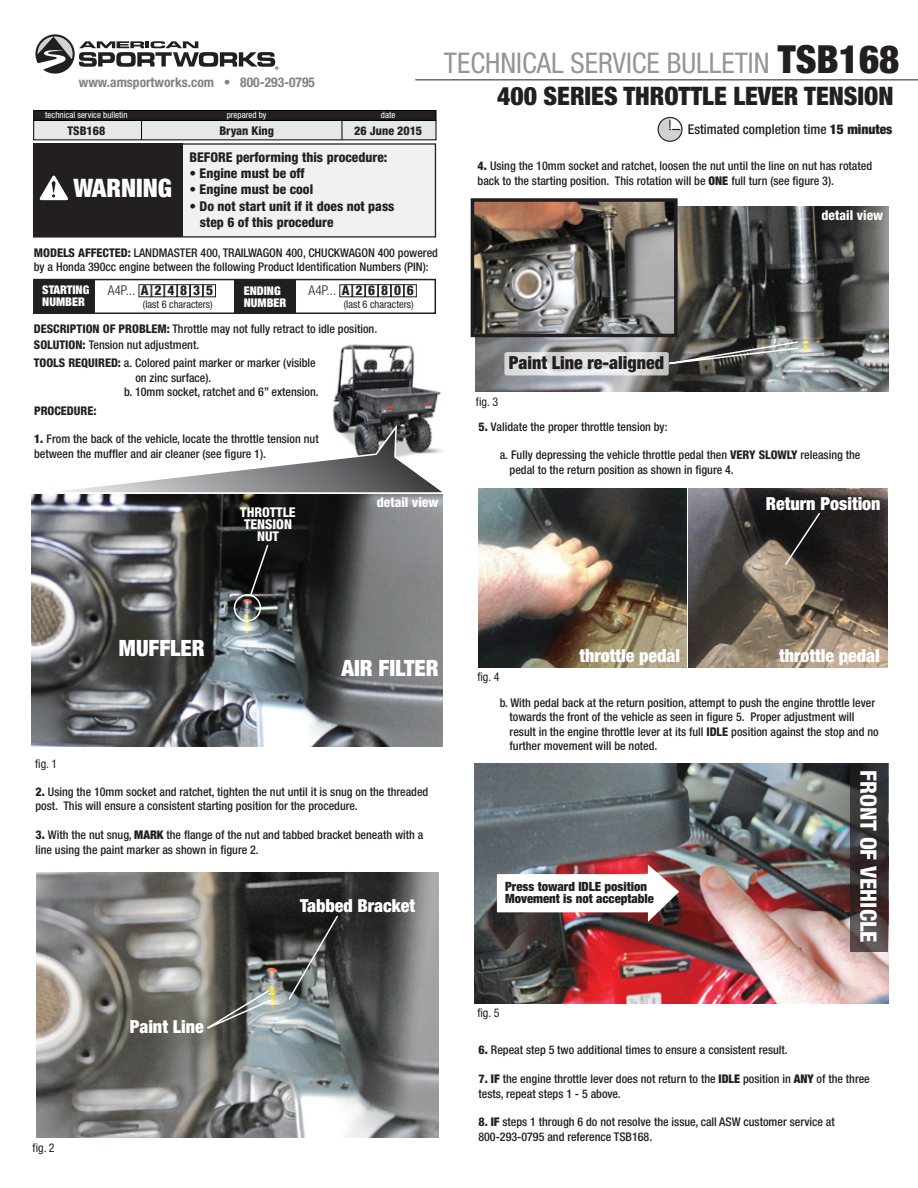
<style>
.page{position:relative;width:918px;height:1188px;background:#fff}
.page>*{position:absolute;margin:0;border:0;box-sizing:border-box;transform-origin:0 0}
.t1{font:condensed 28.5px "Helvetica Neue";color:#939598}
.t2{font:900 condensed 25.5px "Helvetica Neue";color:#231f20}
.t3{font:900 condensed 25.5px "Helvetica Neue";color:#fff}
.t4{font:900 condensed 22.5px "Helvetica Neue";color:#fff}
.t5{font:800 condensed 22.5px "Helvetica Neue";color:#fff}
.t6{font:900 condensed 18px "Helvetica Neue";color:#fff}
.t7{font:900 condensed 18px "Helvetica Neue";color:#231f20}
.t8{font:800 condensed 13.5px/16.2px "Helvetica Neue";color:#231f20}
.t9{font:800 condensed 13.5px/12px "Helvetica Neue";color:#fff;text-align:center}
.t10{font:700 condensed 13.5px "Helvetica Neue";color:#808285}
.t11{font:500 condensed 13.5px "Helvetica Neue";color:#231f20}
.t12{font:300 condensed 13.5px "Helvetica Neue";color:#231f20}
.t13{font:900 condensed 12.75px/12px "Helvetica Neue";color:#231f20}
.t14{font:500 condensed 12px/14.4px "Helvetica Neue";color:#231f20}
.t15{font:800 condensed 12px "Helvetica Neue";color:#231f20}
.t16{font:900 condensed 12px/12px "Helvetica Neue";color:#fff}
.t17{font:condensed 12px "Helvetica Neue";color:#231f20}
.t18{font:condensed 10.5px "Helvetica Neue";color:#231f20}
.t19{font:condensed 9px "Helvetica Neue";color:#fff}
.s1{font-weight:900;font-size:38.85px;color:#231f20}
.s2{font-weight:900}
.s3{font-weight:800}
</style>
<div class="page">
<img style="left:332px;top:344px;width:109px;height:78px">
<div style="left:33px;top:143px;width:403px;height:95px;background:#f1f1f2;border:1px solid #231f20"></div>
<img style="left:36px;top:872px;width:403px;height:265px">
<div style="left:33px;top:120px;width:403px;height:20px;background:#e6e7e8"></div>
<div style="left:33px;top:110px;width:403px;height:11px;background:#231f20;border:1px solid #000"></div>
<svg style="left:141px;top:120px;width:1px;height:20px"></svg>
<svg style="left:342px;top:120px;width:1px;height:20px"></svg>
<img style="left:475px;top:763px;width:413px;height:240px">
<img style="left:476px;top:206px;width:412px;height:185px">
<svg style="left:851px;top:763px;width:37px;height:188px;background:#3a3435"></svg>
<svg style="left:504px;top:352px;width:165px;height:23px;background:#dedede"></svg>
<img style="left:32px;top:494px;width:410px;height:253px">
<hr style="left:415px;top:80px;width:503px;height:1px;background:#231f20">
<svg style="left:35px;top:34px;width:243px;height:40px"></svg>
<svg style="left:188px;top:989px;width:84px;height:49px;background:#7b7e79"></svg>
<svg style="left:668px;top:340px;width:132px;height:25px;background:#737471"></svg>
<svg style="left:35px;top:422px;width:408px;height:73px"></svg>
<img style="left:689px;top:489px;width:198px;height:179px">
<img style="left:478px;top:489px;width:209px;height:179px">
<svg style="left:784px;top:511px;width:38px;height:56px;background:#2a2827"></svg>
<div style="left:34px;top:143px;width:149px;height:94px;background:#231f20"></div>
<svg style="left:39px;top:175px;width:29px;height:25px"></svg>
<svg style="left:249px;top:543px;width:21px;height:54px"></svg>
<div style="left:234px;top:594px;width:27px;height:28px;border:2px solid #fff;border-radius:50%"></div>
<img style="left:476px;top:203px;width:197px;height:129px">
<div style="left:471px;top:198px;width:207px;height:139px;border:4px solid #231f20"></div>
<div style="left:658px;top:117px;width:24px;height:24px;background:#cfd1d2;border-radius:50%"></div>
<div style="left:658px;top:117px;width:25px;height:25px;border:1px solid #231f20;border-radius:50%"></div>
<svg style="left:669px;top:119px;width:12px;height:20px"></svg>
<svg style="left:287px;top:914px;width:52px;height:87px;background:#505352"></svg>
<img style="left:497px;top:865px;width:182px;height:57px">
<div style="left:34px;top:280px;width:61px;height:33px;background:#231f20"></div>
<div style="left:234px;top:280px;width:61px;height:33px;background:#231f20"></div>
<div style="left:177px;top:285px;width:13px;height:12px;border:1px solid #231f20"></div>
<div style="left:190px;top:285px;width:13px;height:12px;border:1px solid #231f20"></div>
<div style="left:203px;top:285px;width:13px;height:12px;border:1px solid #231f20"></div>
<div style="left:352px;top:285px;width:13px;height:12px;border:1px solid #231f20"></div>
<div style="left:365px;top:285px;width:13px;height:12px;border:1px solid #231f20"></div>
<div style="left:378px;top:285px;width:13px;height:12px;border:1px solid #231f20"></div>
<div style="left:391px;top:285px;width:13px;height:12px;border:1px solid #231f20"></div>
<div style="left:404px;top:285px;width:13px;height:12px;border:1px solid #231f20"></div>
<div style="left:33px;top:279px;width:403px;height:35px;border:2px solid #231f20"></div>
<p class="t10" style="left:79px;top:74px;width:238px">www.amsportworks.com • 800-293-0795</p>
<p class="t19" style="left:45px;top:110px;width:84px">technical service bulletin</p>
<p class="t19" style="left:227px;top:110px;width:41px">prepared by</p>
<p class="t19" style="left:381px;top:110px;width:16px">date</p>
<p class="t8" style="left:189px;top:149px;width:200px">BEFORE performing this procedure:</p>
<p class="t8" style="left:189px;top:165px;width:117px">• Engine must be off</p>
<p class="t8" style="left:189px;top:181px;width:125px">• Engine must be cool</p>
<p class="t8" style="left:200px;top:197px;width:196px;text-indent:-11px">• Do not start unit if it does not pass step 6 of this procedure</p>
<p class="t15" style="left:68px;top:123px;width:39px">TSB168</p>
<p class="t15" style="left:219px;top:123px;width:56px">Bryan King</p>
<p class="t15" style="left:354px;top:123px;width:69px">26 June 2015</p>
<h2 class="t3" style="left:73px;top:172px;width:100px">WARNING</h2>
<h1 class="t1" style="left:444px;top:46px;width:457px">TECHNICAL SERVICE BULLETIN <span class="s1">TSB168</span></h1>
<h2 class="t2" style="left:497px;top:80px;width:398px">400 SERIES THROTTLE LEVER TENSION</h2>
<p class="t11" style="left:688px;top:121px;width:206px">Estimated completion time <span class="s2">15 minutes</span></p>
<p class="t14" style="left:478px;top:159px;width:396px"><span class="s3">4</span><span class="s2">.</span> Using the 10mm socket and ratchet, loosen the nut until the line on nut has rotated back to the starting position. This rotation will be <span class="s2">ONE</span> full turn (see figure 3).</p>
<p class="t9" style="left:822px;top:208px;width:63px">detail view</p>
<p class="t14" style="left:34px;top:245px;width:406px"><span class="s3">MODELS AFFECTED:</span> LANDMASTER 400, TRAILWAGON 400, CHUCKWAGON 400 powered by a Honda 390cc engine between the following Product Identification Numbers (PIN):</p>
<p class="t16" style="left:42px;top:284px;width:49px">STARTING</p>
<p class="t12" style="left:108px;top:283px;width:107px">A4P...<span class="s3">A24835</span></p>
<p class="t16" style="left:42px;top:296px;width:44px">NUMBER</p>
<p class="t16" style="left:244px;top:285px;width:44px">ENDING<br>NUMBER</p>
<p class="t18" style="left:143px;top:299px;width:71px">(last 6 characters)</p>
<p class="t12" style="left:309px;top:283px;width:107px">A4P...<span class="s3">A26806</span></p>
<p class="t18" style="left:344px;top:299px;width:71px">(last 6 characters)</p>
<p class="t14" style="left:34px;top:320px;width:345px;line-height:16.6px"><span class="s3">DESCRIPTION OF PROBLEM:</span> Throttle may not fully retract to idle position.<br><span class="s3">SOLUTION:</span> Tension nut adjustment.</p>
<p class="t14" style="left:34px;top:356px;width:283px"><span class="s3">TOOLS REQUIRED:</span> a. Colored paint marker or marker (visible</p>
<p class="t14" style="left:135px;top:370px;width:78px">on zinc surface).</p>
<p class="t14" style="left:124px;top:385px;width:196px">b. 10mm socket, ratchet and 6” extension.</p>
<p class="t15" style="left:34px;top:403px;width:64px">PROCEDURE:</p>
<p class="t14" style="left:34px;top:432px;width:286px"><span class="s2">1.</span> From the back of the vehicle, locate the throttle tension nut between the muffler and air cleaner (see figure 1).</p>
<p class="t9" style="left:240px;top:506px;width:57px">THROTTLE<br>TENSION<br>NUT</p>
<p class="t9" style="left:377px;top:496px;width:63px">detail view</p>
<p class="t17" style="left:476px;top:395px;width:24px">fig. 3</p>
<h3 class="t7" style="left:509px;top:352px;width:157px">Paint Line re-aligned</h3>
<p class="t14" style="left:478px;top:419px;width:191px"><span class="s3">5</span><span class="s2">.</span> Validate the proper throttle tension by:</p>
<p class="t14" style="left:510px;top:448px;width:352px;text-indent:-10px">a. Fully depressing the vehicle throttle pedal then <span class="s3">VERY SLOWLY</span> releasing the pedal to the return position as shown in figure 4.</p>
<h3 class="t6" style="left:766px;top:493px;width:116px">Return Position</h3>
<p class="t17" style="left:35px;top:757px;width:24px">fig. 1</p>
<h3 class="t4" style="left:119px;top:634px;width:87px">MUFFLER</h3>
<h3 class="t4" style="left:341px;top:654px;width:99px">AIR FILTER</h3>
<p class="t14" style="left:35px;top:784px;width:394px"><span class="s3">2</span><span class="s2">.</span> Using the 10mm socket and ratchet, tighten the nut until it is snug on the threaded post. This will ensure a consistent starting position for the procedure.</p>
<p class="t14" style="left:35px;top:828px;width:390px"><span class="s3">3</span><span class="s2">.</span> With the nut snug, <span class="s2">MARK</span> the flange of the nut and tabbed bracket beneath with a line using the paint marker as shown in figure 2.</p>
<p class="t17" style="left:33px;top:1141px;width:24px">fig. 2</p>
<h3 class="t6" style="left:130px;top:1016px;width:76px">Paint Line</h3>
<h3 class="t6" style="left:300px;top:894px;width:117px">Tabbed Bracket</h3>
<p class="t17" style="left:477px;top:670px;width:24px">fig. 4</p>
<h3 class="t6" style="left:579px;top:645px;width:102px">throttle pedal</h3>
<h3 class="t6" style="left:779px;top:645px;width:102px">throttle pedal</h3>
<p class="t14" style="left:510px;top:695px;width:371px;text-indent:-10px">b. With pedal back at the return position, attempt to push the engine throttle lever towards the front of the vehicle as seen in figure 5. Proper adjustment will result in the engine throttle lever at its full <span class="s3">IDLE</span> position against the stop and no further movement will be noted.</p>
<p class="t13" style="left:505px;top:880px;width:150px">Press toward IDLE position<br>Movement is not acceptable</p>
<p class="t17" style="left:477px;top:1006px;width:24px">fig. 5</p>
<h3 class="t5" style="left:883px;top:770px;width:174px;rotate:90deg">FRONT OF VEHICLE</h3>
<p class="t14" style="left:478px;top:1043px;width:311px"><span class="s3">6</span><span class="s2">.</span> Repeat step 5 two additional times to ensure a consistent result.</p>
<p class="t14" style="left:478px;top:1072px;width:393px"><span class="s3">7</span><span class="s2">. IF</span> the engine throttle lever does not return to the <span class="s2">IDLE</span> position in <span class="s2">ANY</span> of the three tests, repeat steps 1 - 5 above.</p>
<p class="t14" style="left:478px;top:1115px;width:358px"><span class="s3">8.</span> <span class="s2">IF</span> steps 1 through 6 do not resolve the issue, call ASW customer service at<br>800-293-0795 and reference TSB168.</p>
</div>
